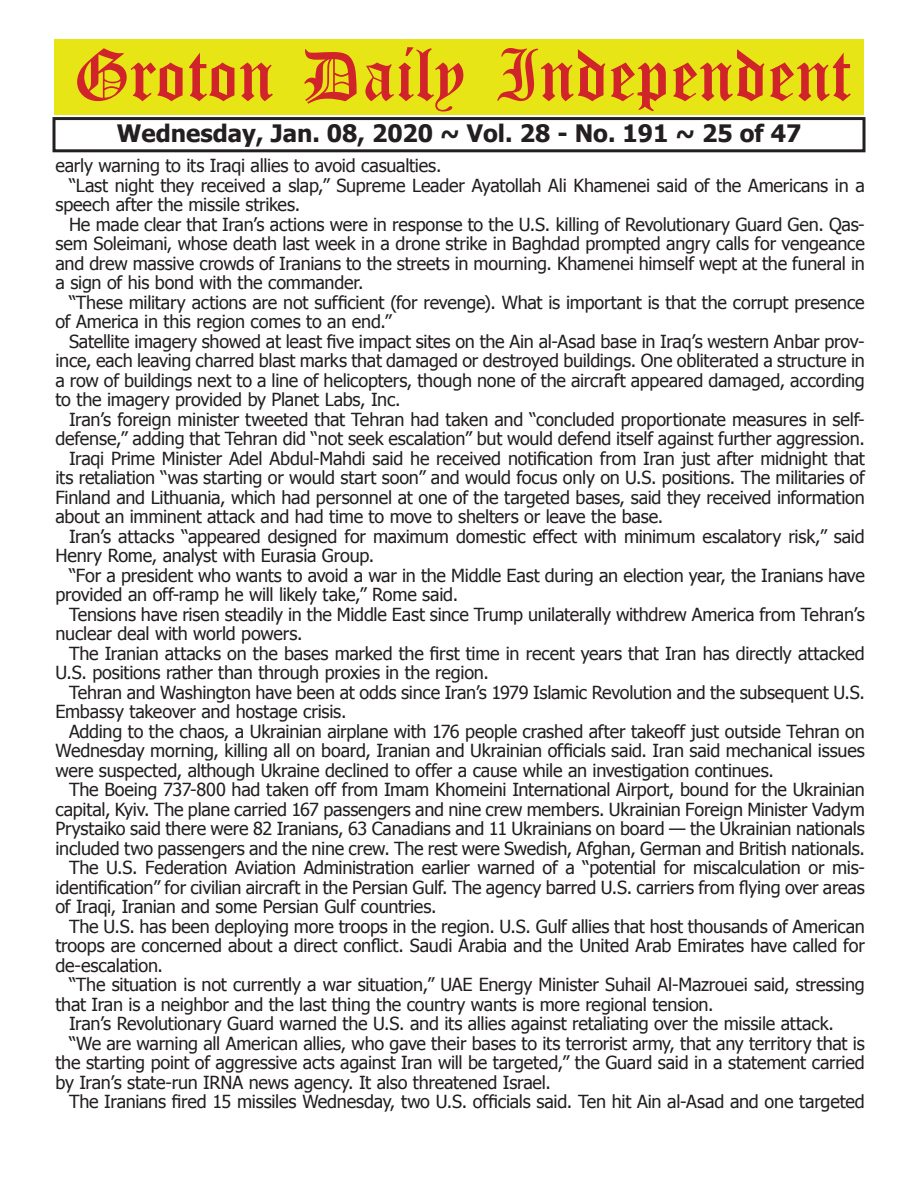
<style>
.page{position:relative;width:918px;height:1188px;background:#fff}
.page>*{position:absolute;margin:0;border:0;box-sizing:border-box;transform-origin:0 0}
.t1{font:54px "Old English Five";color:#d1232a}
.t2{font:700 24px "Tahoma";color:#231f20}
.t3{font:18px "Tahoma";letter-spacing:-.015em;color:#231f20}
</style>
<div class="page">
<div style="left:52px;top:117px;width:814px;height:35px;border:3px solid #231f20"></div>
<div style="left:54px;top:40px;width:810px;height:75px;background:#e7e515"></div>
<h1 class="t1" style="left:73px;top:50px;width:779px">Groton Daily Independent</h1>
<h2 class="t2" style="left:117px;top:116px;width:686px">Wednesday, Jan. 08, 2020 ~ Vol. 28 - No. 191 ~ 25 of 47</h2>
<p class="t3" style="left:56px;top:154px;width:387px">early warning to its Iraqi allies to avoid casualties.</p>
<p class="t3" style="left:69px;top:173px;width:797px">“Last night they received a slap,” Supreme Leader Ayatollah Ali Khamenei said of the Americans in a</p>
<p class="t3" style="left:56px;top:193px;width:246px">speech after the missile strikes.</p>
<p class="t3" style="left:69px;top:212px;width:797px">He made clear that Iran’s actions were in response to the U.S. killing of Revolutionary Guard Gen. Qas-</p>
<p class="t3" style="left:56px;top:232px;width:811px">sem Soleimani, whose death last week in a drone strike in Baghdad prompted angry calls for vengeance</p>
<p class="t3" style="left:56px;top:251px;width:811px">and drew massive crowds of Iranians to the streets in mourning. Khamenei himself wept at the funeral in</p>
<p class="t3" style="left:56px;top:271px;width:310px">a sign of his bond with the commander.</p>
<p class="t3" style="left:69px;top:290px;width:797px">“These military actions are not sufficient (for revenge). What is important is that the corrupt presence</p>
<p class="t3" style="left:56px;top:310px;width:338px">of America in this region comes to an end.”</p>
<p class="t3" style="left:69px;top:329px;width:797px">Satellite imagery showed at least five impact sites on the Ain al-Asad base in Iraq’s western Anbar prov-</p>
<p class="t3" style="left:56px;top:349px;width:811px">ince, each leaving charred blast marks that damaged or destroyed buildings. One obliterated a structure in</p>
<p class="t3" style="left:56px;top:368px;width:811px">a row of buildings next to a line of helicopters, though none of the aircraft appeared damaged, according</p>
<p class="t3" style="left:56px;top:388px;width:347px">to the imagery provided by Planet Labs, Inc.</p>
<p class="t3" style="left:69px;top:407px;width:797px">Iran’s foreign minister tweeted that Tehran had taken and “concluded proportionate measures in self-</p>
<p class="t3" style="left:56px;top:427px;width:811px">defense,” adding that Tehran did “not seek escalation” but would defend itself against further aggression.</p>
<p class="t3" style="left:69px;top:446px;width:797px">Iraqi Prime Minister Adel Abdul-Mahdi said he received notification from Iran just after midnight that</p>
<p class="t3" style="left:56px;top:466px;width:811px">its retaliation “was starting or would start soon” and would focus only on U.S. positions. The militaries of</p>
<p class="t3" style="left:56px;top:485px;width:811px">Finland and Lithuania, which had personnel at one of the targeted bases, said they received information</p>
<p class="t3" style="left:56px;top:505px;width:609px">about an imminent attack and had time to move to shelters or leave the base.</p>
<p class="t3" style="left:69px;top:524px;width:797px">Iran’s attacks “appeared designed for maximum domestic effect with minimum escalatory risk,” said</p>
<p class="t3" style="left:56px;top:544px;width:320px">Henry Rome, analyst with Eurasia Group.</p>
<p class="t3" style="left:69px;top:563px;width:797px">“For a president who wants to avoid a war in the Middle East during an election year, the Iranians have</p>
<p class="t3" style="left:56px;top:583px;width:404px">provided an off-ramp he will likely take,” Rome said.</p>
<p class="t3" style="left:69px;top:602px;width:797px">Tensions have risen steadily in the Middle East since Trump unilaterally withdrew America from Tehran’s</p>
<p class="t3" style="left:56px;top:622px;width:249px">nuclear deal with world powers.</p>
<p class="t3" style="left:69px;top:641px;width:797px">The Iranian attacks on the bases marked the first time in recent years that Iran has directly attacked</p>
<p class="t3" style="left:56px;top:661px;width:435px">U.S. positions rather than through proxies in the region.</p>
<p class="t3" style="left:69px;top:680px;width:797px">Tehran and Washington have been at odds since Iran’s 1979 Islamic Revolution and the subsequent U.S.</p>
<p class="t3" style="left:56px;top:700px;width:293px">Embassy takeover and hostage crisis.</p>
<p class="t3" style="left:69px;top:719px;width:797px">Adding to the chaos, a Ukrainian airplane with 176 people crashed after takeoff just outside Tehran on</p>
<p class="t3" style="left:56px;top:739px;width:811px">Wednesday morning, killing all on board, Iranian and Ukrainian officials said. Iran said mechanical issues</p>
<p class="t3" style="left:56px;top:758px;width:720px">were suspected, although Ukraine declined to offer a cause while an investigation continues.</p>
<p class="t3" style="left:69px;top:778px;width:797px">The Boeing 737-800 had taken off from Imam Khomeini International Airport, bound for the Ukrainian</p>
<p class="t3" style="left:56px;top:797px;width:811px">capital, Kyiv. The plane carried 167 passengers and nine crew members. Ukrainian Foreign Minister Vadym</p>
<p class="t3" style="left:56px;top:817px;width:811px">Prystaiko said there were 82 Iranians, 63 Canadians and 11 Ukrainians on board — the Ukrainian nationals</p>
<p class="t3" style="left:56px;top:836px;width:811px">included two passengers and the nine crew. The rest were Swedish, Afghan, German and British nationals.</p>
<p class="t3" style="left:69px;top:856px;width:797px">The U.S. Federation Aviation Administration earlier warned of a “potential for miscalculation or mis-</p>
<p class="t3" style="left:56px;top:875px;width:811px">identification” for civilian aircraft in the Persian Gulf. The agency barred U.S. carriers from flying over areas</p>
<p class="t3" style="left:56px;top:894px;width:383px">of Iraqi, Iranian and some Persian Gulf countries.</p>
<p class="t3" style="left:69px;top:914px;width:797px">The U.S. has been deploying more troops in the region. U.S. Gulf allies that host thousands of American</p>
<p class="t3" style="left:56px;top:933px;width:811px">troops are concerned about a direct conflict. Saudi Arabia and the United Arab Emirates have called for</p>
<p class="t3" style="left:56px;top:953px;width:109px">de-escalation.</p>
<p class="t3" style="left:69px;top:972px;width:797px">“The situation is not currently a war situation,” UAE Energy Minister Suhail Al-Mazrouei said, stressing</p>
<p class="t3" style="left:56px;top:992px;width:660px">that Iran is a neighbor and the last thing the country wants is more regional tension.</p>
<p class="t3" style="left:69px;top:1011px;width:767px">Iran’s Revolutionary Guard warned the U.S. and its allies against retaliating over the missile attack.</p>
<p class="t3" style="left:69px;top:1031px;width:797px">“We are warning all American allies, who gave their bases to its terrorist army, that any territory that is</p>
<p class="t3" style="left:56px;top:1050px;width:811px">the starting point of aggressive acts against Iran will be targeted,” the Guard said in a statement carried</p>
<p class="t3" style="left:56px;top:1070px;width:497px">by Iran’s state-run IRNA news agency. It also threatened Israel.</p>
<p class="t3" style="left:69px;top:1089px;width:797px">The Iranians fired 15 missiles Wednesday, two U.S. officials said. Ten hit Ain al-Asad and one targeted</p>
</div>
